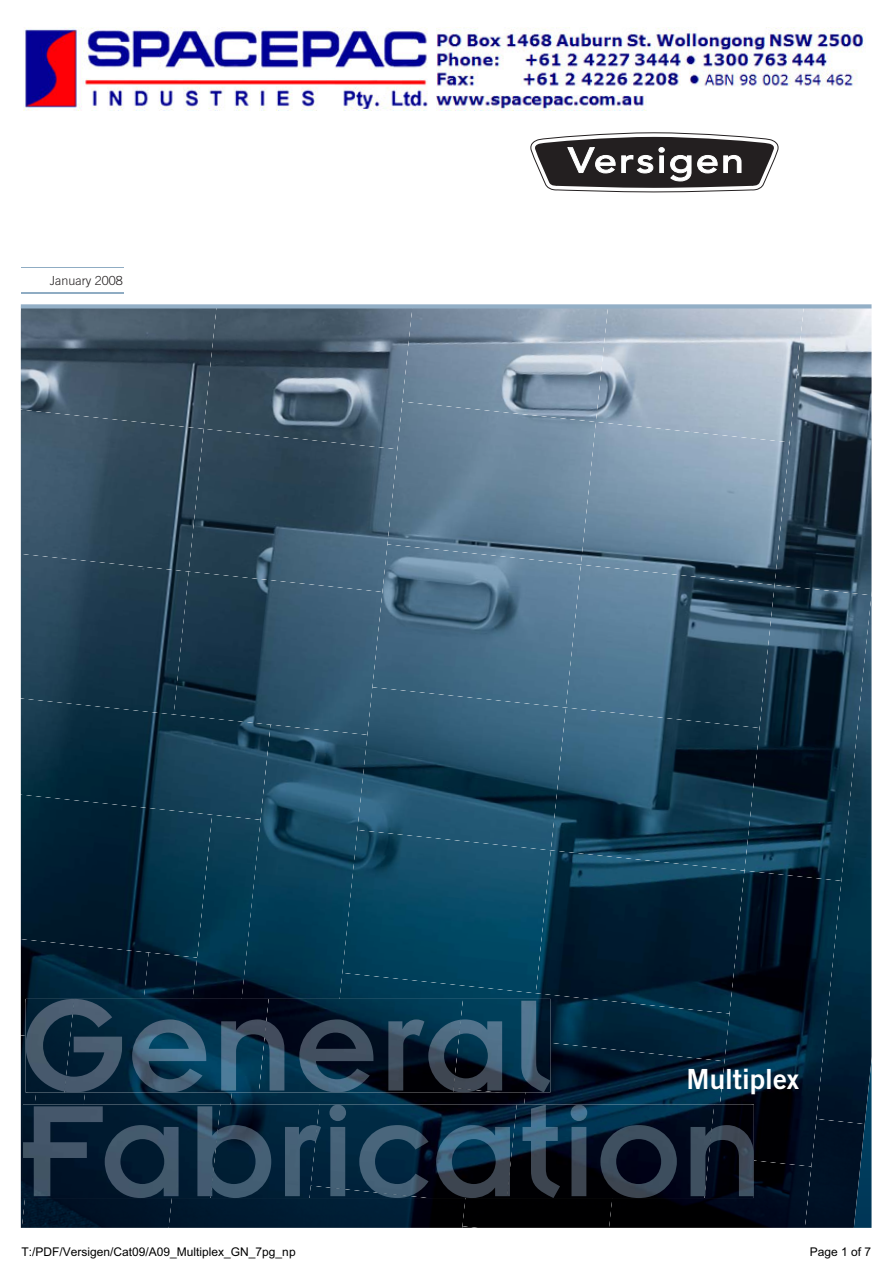
<style>
.page{position:relative;width:893px;height:1263px;background:#fff}
.page>*{position:absolute;margin:0;border:0;box-sizing:border-box;transform-origin:0 0}
.t1{font:27.75px "Trade Gothic Bold Two";color:#fff}
.t2{font:300 12.45px "Trade Gothic";color:#231f20}
.t3{font:12px "Arial";color:#000}
</style>
<div class="page">
<svg style="left:865px;top:1124px;width:6px;height:104px"></svg>
<img style="left:412px;top:309px;width:184px;height:92px">
<img style="left:596px;top:309px;width:178px;height:113px">
<img style="left:774px;top:309px;width:97px;height:276px">
<img style="left:21px;top:309px;width:183px;height:100px">
<img style="left:204px;top:309px;width:208px;height:120px">
<img style="left:387px;top:401px;width:209px;height:143px">
<img style="left:581px;top:422px;width:209px;height:163px">
<img style="left:21px;top:409px;width:183px;height:145px">
<img style="left:189px;top:429px;width:209px;height:142px">
<img style="left:841px;top:881px;width:30px;height:243px">
<img style="left:372px;top:544px;width:209px;height:143px">
<img style="left:566px;top:565px;width:209px;height:142px">
<img style="left:744px;top:585px;width:127px;height:296px">
<img style="left:21px;top:554px;width:168px;height:144px">
<img style="left:173px;top:571px;width:210px;height:153px">
<img style="left:357px;top:687px;width:209px;height:143px">
<img style="left:551px;top:707px;width:209px;height:164px">
<img style="left:21px;top:698px;width:250px;height:117px">
<img style="left:241px;top:724px;width:126px;height:275px">
<img style="left:21px;top:794px;width:191px;height:158px">
<img style="left:193px;top:815px;width:68px;height:184px">
<img style="left:342px;top:830px;width:209px;height:143px">
<img style="left:536px;top:850px;width:209px;height:123px">
<img style="left:720px;top:871px;width:121px;height:289px">
<img style="left:21px;top:939px;width:128px;height:96px">
<img style="left:144px;top:952px;width:53px;height:47px">
<img style="left:339px;top:973px;width:391px;height:88px">
<img style="left:525px;top:1043px;width:200px;height:61px">
<img style="left:21px;top:1035px;width:14px;height:193px">
<img style="left:35px;top:1092px;width:195px;height:12px">
<img style="left:230px;top:1092px;width:295px;height:12px">
<img style="left:805px;top:1119px;width:60px;height:109px">
<img style="left:612px;top:1160px;width:199px;height:68px">
<img style="left:172px;top:1198px;width:290px;height:30px">
<div style="left:462px;top:1198px;width:150px;height:30px;background:#000001"></div>
<img style="left:22px;top:1198px;width:150px;height:30px">
<svg style="left:462px;top:1226px;width:17px;height:2px"></svg>
<div style="left:21px;top:304px;width:850px;height:5px;background:#93afc6"></div>
<hr style="left:21px;top:267px;width:102px;height:1px;background:#8facc3">
<hr style="left:21px;top:292px;width:102px;height:1px;background:#8facc3">
<img style="left:74px;top:999px;width:185px;height:93px">
<img style="left:461px;top:999px;width:89px;height:93px">
<img style="left:26px;top:999px;width:48px;height:93px">
<img style="left:478px;top:1088px;width:21px;height:4px">
<img style="left:259px;top:999px;width:202px;height:93px">
<img style="left:453px;top:1088px;width:25px;height:4px">
<img style="left:319px;top:1104px;width:187px;height:94px">
<img style="left:715px;top:1104px;width:39px;height:16px">
<img style="left:23px;top:1104px;width:187px;height:94px">
<img style="left:210px;top:1104px;width:109px;height:81px">
<img style="left:318px;top:1185px;width:112px;height:13px">
<img style="left:506px;top:1104px;width:209px;height:94px">
<img style="left:704px;top:1120px;width:50px;height:78px">
<img style="left:210px;top:1114px;width:108px;height:84px">
<img style="left:328px;top:1187px;width:84px;height:11px">
<svg style="left:530px;top:132px;width:249px;height:61px"></svg>
<img style="left:23px;top:28px;width:841px;height:83px">
<p class="t2" style="left:50px;top:276px;width:74px">January 2008</p>
<h1 class="t1" style="left:686px;top:1069px;width:114px">Multiplex</h1>
<p class="t3" style="left:22px;top:1245px;width:276px">T:/PDF/Versigen/Cat09/A09_Multiplex_GN_7pg_np</p>
<p class="t3" style="left:810px;top:1245px;width:63px">Page 1 of 7</p>
</div>
